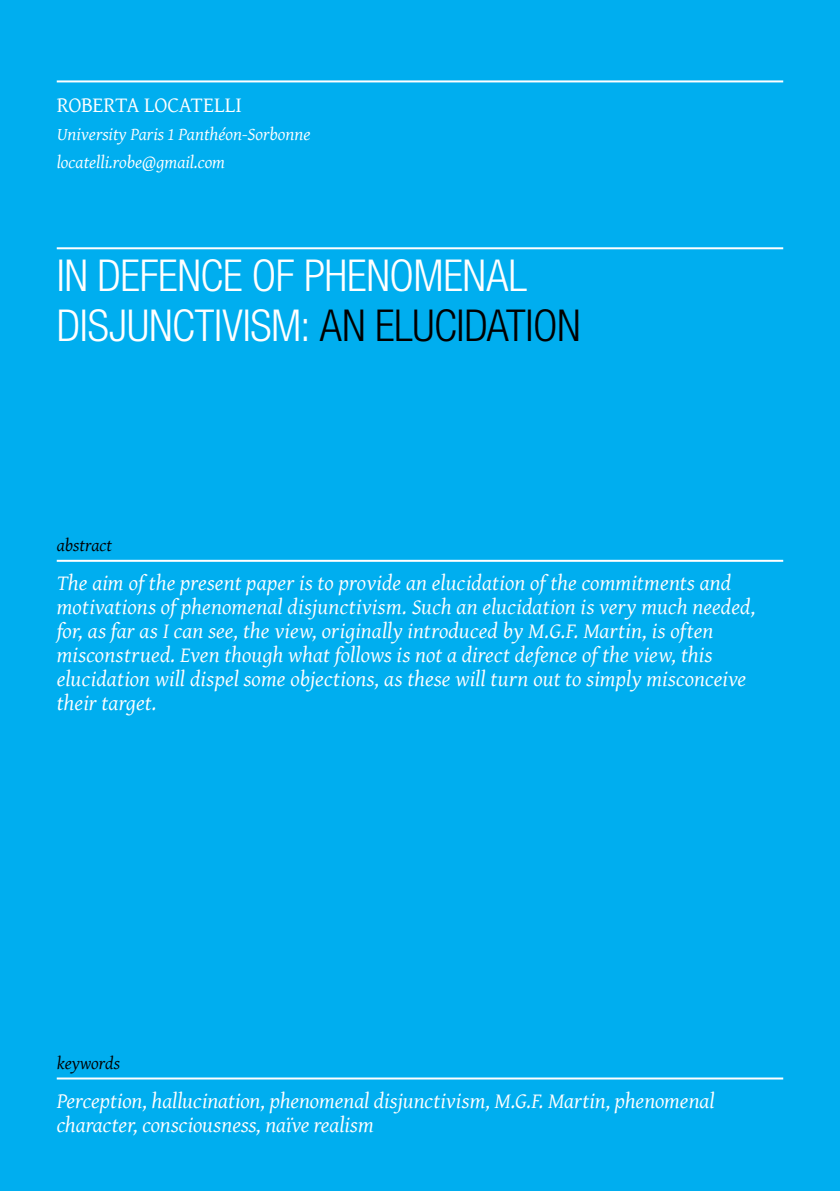
<style>
.page{position:relative;width:840px;height:1191px;background:#fff}
.page>*{position:absolute;margin:0;border:0;box-sizing:border-box;transform-origin:0 0}
.t1{font:300 condensed 44px "Helvetica Neue LT Std";color:#fff}
.t2{font:300 condensed 44px "Helvetica Neue LT Std";color:#000}
.t3{font:italic 22px/24px "Gentium Basic";letter-spacing:.005em;color:#fff}
.t4{font:22px "Gentium Basic";letter-spacing:-.01em;color:#fff}
.t5{font:italic 18px/28px "Gentium Basic";color:#fff}
.t6{font:italic 18px "Gentium Basic";color:#000}
.s1{color:#fff}
</style>
<div class="page">
<div style="left:0;top:0;width:839px;height:1191px;background:#00aeef"></div>
<hr style="left:57px;top:80px;width:725px;height:2px;background:#fff">
<hr style="left:57px;top:247px;width:725px;height:2px;background:#fff">
<hr style="left:57px;top:560px;width:725px;height:2px;background:#fff">
<hr style="left:57px;top:1077px;width:725px;height:2px;background:#fff">
<p class="t4" style="left:57px;top:89px;width:187px">ROBERTA LOCATELLI</p>
<p class="t5" style="left:57px;top:120px;width:255px">University Paris 1 Panthéon-Sorbonne locatelli.robe@gmail.com</p>
<h1 class="t1" style="left:57px;top:250px;width:62px">IN DEFENCE</h1>
<h1 class="t1" style="left:252px;top:250px;width:96px">OF PHENOMENAL</h1>
<h1 class="t1" style="left:57px;top:300px;width:43px">DISJUNCTIVISM</h1>
<h1 class="t2" style="left:300px;top:300px;width:95px"><span class="s1">:</span> AN ELUCIDATION</h1>
<p class="t6" style="left:57px;top:532px;width:57px">abstract</p>
<p class="t3" style="left:57px;top:570px;width:700px">The aim of the present paper is to provide an elucidation of the commitments and motivations of phenomenal disjunctivism. Such an elucidation is very much needed, for, as far as I can see, the view, originally introduced by M.G.F. Martin, is often misconstrued. Even though what follows is not a direct defence of the view, this elucidation will dispel some objections, as these will turn out to simply misconceive their target.</p>
<p class="t6" style="left:57px;top:1050px;width:65px">keywords</p>
<p class="t3" style="left:57px;top:1088px;width:659px">Perception, hallucination, phenomenal disjunctivism, M.G.F. Martin, phenomenal character, consciousness, naïve realism</p>
</div>
